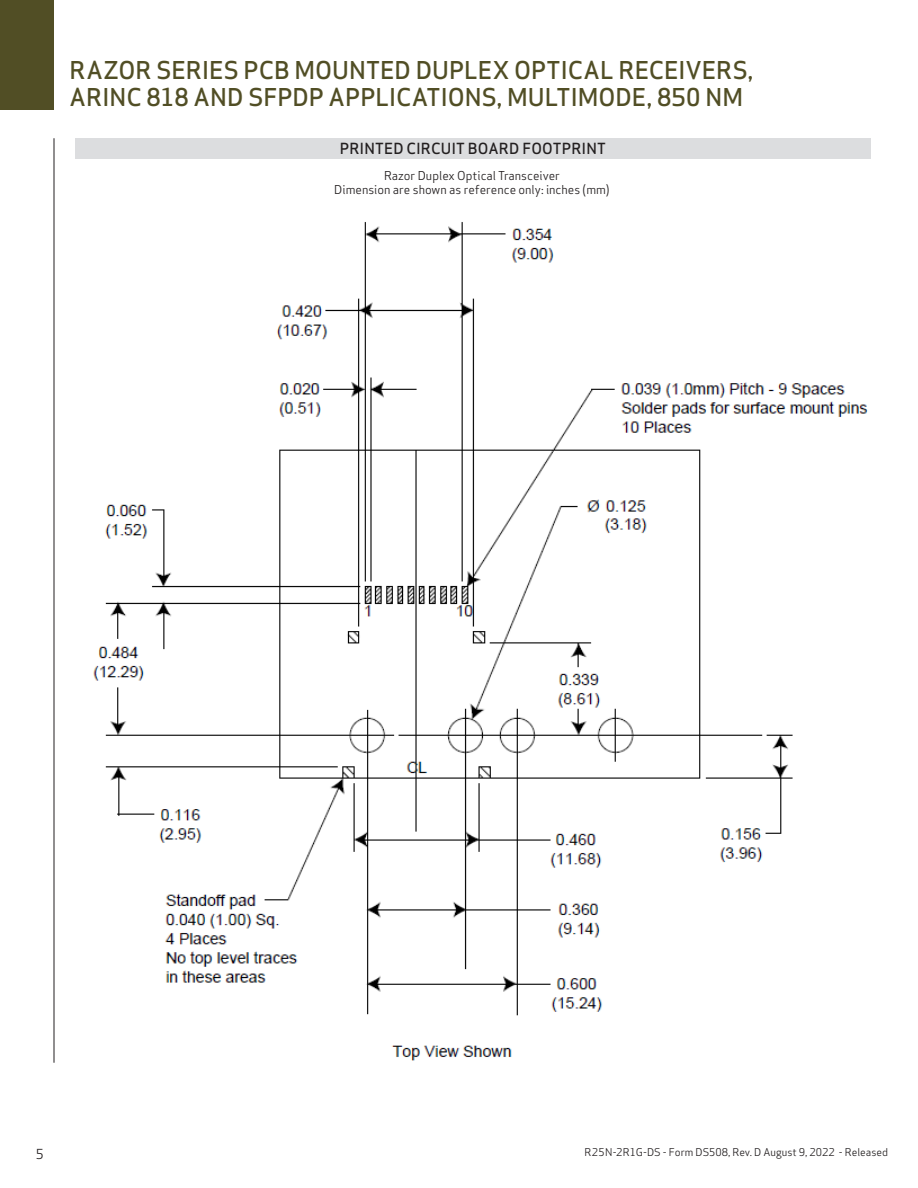
<style>
.page{position:relative;width:918px;height:1188px;background:#fff}
.page>*{position:absolute;margin:0;border:0;box-sizing:border-box;transform-origin:0 0}
.t1{font:500 24px/27px "Apex Sans";color:#514e25}
.t2{font:500 15px "Apex Sans";letter-spacing:.005em;color:#231f20}
.t3{font:13.5px "Apex Sans";color:#231f20}
.t4{font:12px "Apex Sans";color:#231f20}
.t5{font:10.5px "Apex Sans";color:#231f20}
</style>
<div class="page">
<hr style="left:54px;top:138px;width:1px;height:925px;background:#231f20">
<div style="left:1px;top:0;width:53px;height:109px;background:#514e25"></div>
<div style="left:75px;top:138px;width:796px;height:20px;background:#dcdddf"></div>
<img style="left:93px;top:222px;width:775px;height:839px">
<p class="t1" style="left:70px;top:54px;width:685px">RAZOR SERIES PCB MOUNTED DUPLEX OPTICAL RECEIVERS,<br>ARINC 818 AND SFPDP APPLICATIONS, MULTIMODE, 850 NM</p>
<p class="t2" style="left:340px;top:135px;width:268px">PRINTED CIRCUIT BOARD FOOTPRINT</p>
<p class="t4" style="left:384px;top:165px;width:177px">Razor Duplex Optical Transceiver</p>
<p class="t4" style="left:334px;top:180px;width:277px">Dimension are shown as reference only: inches (mm)</p>
<p class="t3" style="left:36px;top:1143px;width:10px">5</p>
<p class="t5" style="left:585px;top:1144px;width:305px">R25N-2R1G-DS - Form DS508, Rev. D August 9, 2022 - Released</p>
</div>
